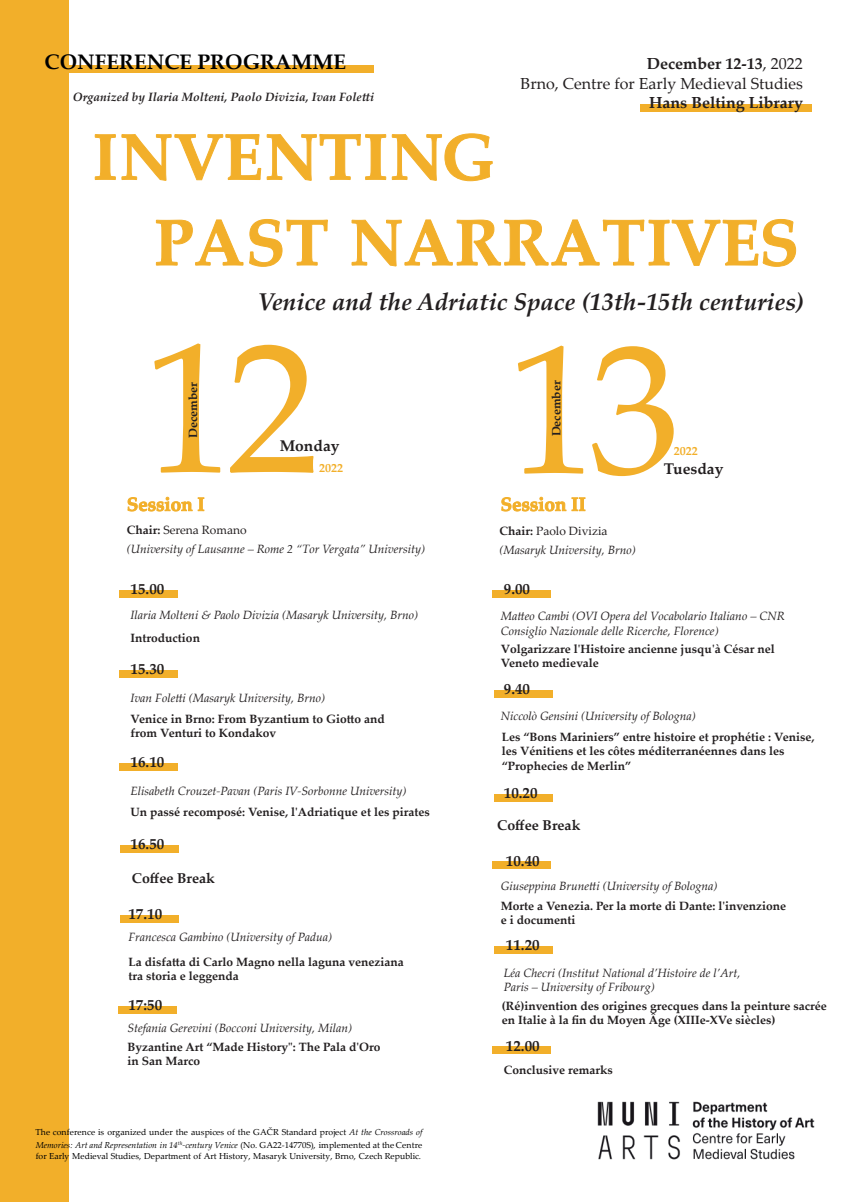
<style>
.page{position:relative;width:854px;height:1202px;background:#fff}
.page>*{position:absolute;margin:0;border:0;box-sizing:border-box;transform-origin:0 0}
.t1{font:700 65px "Palatino Linotype";letter-spacing:.01em;color:#f2af2a}
.t2{font:italic 700 24.2px "Palatino Linotype";color:#231f20}
.t3{font:700 21px "Palatino Linotype";color:#000001}
.t4{font:16px/19.2px "Palatino Linotype";color:#231f20;text-align:right}
.t5{font:700 16px "Palatino Linotype";color:#231f20}
.t6{font:700 15.5px "Palatino Linotype";color:#231f20}
.t7{font:700 15px "Palatino Linotype";color:#231f20}
.t8{font:700 14.2px "Palatino Linotype";color:#231f20}
.t9{font:700 12px/14.4px "Palatino Linotype";color:#231f20}
.t10{font:italic 12px/14.4px "Palatino Linotype";color:#231f20}
.t11{font:italic 700 12px "Palatino Linotype";color:#231f20}
.t12{font:12px "Palatino Linotype";color:#231f20}
.t13{font:700 12px "Palatino Linotype";color:#f2af2a}
.t14{font:8.7px/11.8px "Palatino Linotype";color:#000001;text-align:justify}
.s1{font-weight:700}
.s2{font-style:italic}
</style>
<div class="page">
<div style="left:640px;top:104px;width:171px;height:7px;background:#f2af2a"></div>
<div style="left:494px;top:794px;width:58px;height:7px;background:#f2af2a"></div>
<div style="left:492px;top:862px;width:59px;height:7px;background:#f2af2a"></div>
<div style="left:494px;top:946px;width:59px;height:7px;background:#f2af2a"></div>
<div style="left:492px;top:1047px;width:59px;height:7px;background:#f2af2a"></div>
<div style="left:494px;top:691px;width:58px;height:7px;background:#f2af2a"></div>
<div style="left:492px;top:590px;width:59px;height:7px;background:#f2af2a"></div>
<div style="left:119px;top:763px;width:59px;height:7px;background:#f2af2a"></div>
<div style="left:120px;top:846px;width:59px;height:7px;background:#f2af2a"></div>
<div style="left:120px;top:916px;width:59px;height:7px;background:#f2af2a"></div>
<div style="left:118px;top:1007px;width:59px;height:7px;background:#f2af2a"></div>
<div style="left:119px;top:671px;width:59px;height:7px;background:#f2af2a"></div>
<div style="left:119px;top:590px;width:59px;height:7px;background:#f2af2a"></div>
<div style="left:15px;top:66px;width:358px;height:7px;background:#f2af2a"></div>
<div style="left:0;top:0;width:68px;height:1202px;background:#f2af2a"></div>
<svg style="left:154px;top:343px;width:66px;height:130px"></svg>
<svg style="left:230px;top:345px;width:83px;height:128px"></svg>
<svg style="left:518px;top:346px;width:65px;height:128px"></svg>
<svg style="left:592px;top:346px;width:81px;height:130px"></svg>
<svg style="left:128px;top:497px;width:64px;height:15px"></svg>
<svg style="left:198px;top:497px;width:6px;height:14px"></svg>
<svg style="left:501px;top:496px;width:84px;height:16px"></svg>
<svg style="left:95px;top:65px;width:700px;height:202px"></svg>
<img style="left:597px;top:1101px;width:218px;height:59px">
<h3 class="t3" style="left:45px;top:47px;width:303px">CONFERENCE PROGRAMME</h3>
<p class="t11" style="left:73px;top:88px;width:303px">Organized by Ilaria Molteni, Paolo Divizia, Ivan Foletti</p>
<h1 class="t1" style="left:93px;top:111px;width:404px">INVENTING</h1>
<h3 class="t4" style="left:520px;top:54px;width:283px"><span class="s1">December 12-13</span>, 2022<br>Brno, Centre for Early Medieval Studies</h3>
<h3 class="t5" style="left:649px;top:91px;width:155px">Hans Belting Library</h3>
<h1 class="t1" style="left:154px;top:197px;width:646px">PAST NARRATIVES</h1>
<h2 class="t2" style="left:257px;top:285px;width:548px">Venice and the Adriatic Space (13th-15th centuries)</h2>
<p class="t9" style="left:185px;top:438px;width:57px;rotate:-90deg">December</p>
<p class="t9" style="left:548px;top:436px;width:57px;rotate:-90deg">December</p>
<p class="t6" style="left:279px;top:435px;width:61px">Monday</p>
<p class="t13" style="left:319px;top:459px;width:25px">2022</p>
<p class="t12" style="left:127px;top:521px;width:121px"><span class="s1">Chair:</span> Serena Romano</p>
<p class="t12" style="left:499px;top:522px;width:109px"><span class="s1">Chair:</span> Paolo Divizia</p>
<p class="t10" style="left:127px;top:541px;width:299px">(University of Lausanne – Rome 2 “Tor Vergata” University)</p>
<p class="t10" style="left:499px;top:542px;width:138px">(Masaryk University, Brno)</p>
<p class="t7" style="left:131px;top:578px;width:35px">15.00</p>
<p class="t7" style="left:503px;top:579px;width:28px">9.00</p>
<p class="t13" style="left:673px;top:443px;width:25px">2022</p>
<p class="t6" style="left:663px;top:457px;width:61px">Tuesday</p>
<p class="t10" style="left:131px;top:608px;width:289px">Ilaria Molteni &amp; Paolo Divizia (Masaryk University, Brno)</p>
<p class="t9" style="left:131px;top:631px;width:71px">Introduction</p>
<p class="t7" style="left:131px;top:659px;width:35px">15.30</p>
<p class="t10" style="left:131px;top:690px;width:196px">Ivan Foletti (Masaryk University, Brno)</p>
<p class="t9" style="left:131px;top:711px;width:255px">Venice in Brno: From Byzantium to Giotto and from Venturi to Kondakov</p>
<p class="t7" style="left:131px;top:751px;width:35px">16.10</p>
<p class="t10" style="left:131px;top:783px;width:277px">Elisabeth Crouzet-Pavan (Paris IV-Sorbonne University)</p>
<p class="t9" style="left:131px;top:804px;width:300px">Un passé recomposé: Venise, l'Adriatique et les pirates</p>
<p class="t7" style="left:131px;top:833px;width:35px">16.50</p>
<p class="t8" style="left:132px;top:868px;width:85px">Coffee Break</p>
<p class="t7" style="left:128px;top:903px;width:35px">17.10</p>
<p class="t10" style="left:128px;top:929px;width:205px">Francesca Gambino (University of Padua)</p>
<p class="t9" style="left:128px;top:954px;width:276px">La disfatta di Carlo Magno nella laguna veneziana tra storia e leggenda</p>
<p class="t10" style="left:127px;top:1020px;width:226px">Stefania Gerevini (Bocconi University, Milan)</p>
<p class="t9" style="left:127px;top:1039px;width:254px">Byzantine Art “Made History": The Pala d'Oro in San Marco</p>
<p class="t7" style="left:128px;top:994px;width:35px">17:50</p>
<p class="t14" style="left:36px;top:1126px;width:388px">The conference is organized under the auspices of the GAČR Standard project <span class="s2">At the Crossroads of Memories: Art and Representation in 14</span><sup>th</sup><span class="s2">-century Venice</span> (No. GA22-14770S), implemented at the Centre for Early Medieval Studies, Department of Art History, Masaryk University, Brno, Czech Republic.</p>
<p class="t10" style="left:500px;top:608px;width:285px">Matteo Cambi (OVI Opera del Vocabolario Italiano – CNR<br>Consiglio Nazionale delle Ricerche, Florence)</p>
<p class="t9" style="left:500px;top:641px;width:275px">Volgarizzare l'Histoire ancienne jusqu'à César nel<br>Veneto medievale</p>
<p class="t7" style="left:503px;top:678px;width:28px">9.40</p>
<p class="t10" style="left:500px;top:708px;width:196px">Niccolò Gensini (University of Bologna)</p>
<p class="t9" style="left:501px;top:729px;width:314px">Les “Bons Mariniers” entre histoire et prophétie : Venise, les Vénitiens et les côtes méditerranéennes dans les “Prophecies de Merlin”</p>
<p class="t7" style="left:503px;top:782px;width:35px">10.20</p>
<p class="t8" style="left:497px;top:815px;width:85px">Coffee Break</p>
<p class="t7" style="left:505px;top:850px;width:35px">10.40</p>
<p class="t10" style="left:500px;top:878px;width:218px">Giuseppina Brunetti (University of Bologna)</p>
<p class="t9" style="left:500px;top:898px;width:287px">Morte a Venezia. Per la morte di Dante: l'invenzione e i documenti</p>
<p class="t7" style="left:505px;top:934px;width:35px">11.20</p>
<p class="t10" style="left:503px;top:965px;width:238px">Léa Checri (Institut National d’Histoire de l’Art,<br>Paris – University of Fribourg)</p>
<p class="t9" style="left:501px;top:998px;width:326px">(Ré)invention des origines grecques dans la peinture sacrée en Italie à la fin du Moyen Âge (XIIIe-XVe siècles)</p>
<p class="t7" style="left:505px;top:1035px;width:35px">12.00</p>
<p class="t9" style="left:503px;top:1063px;width:110px">Conclusive remarks</p>
</div>
